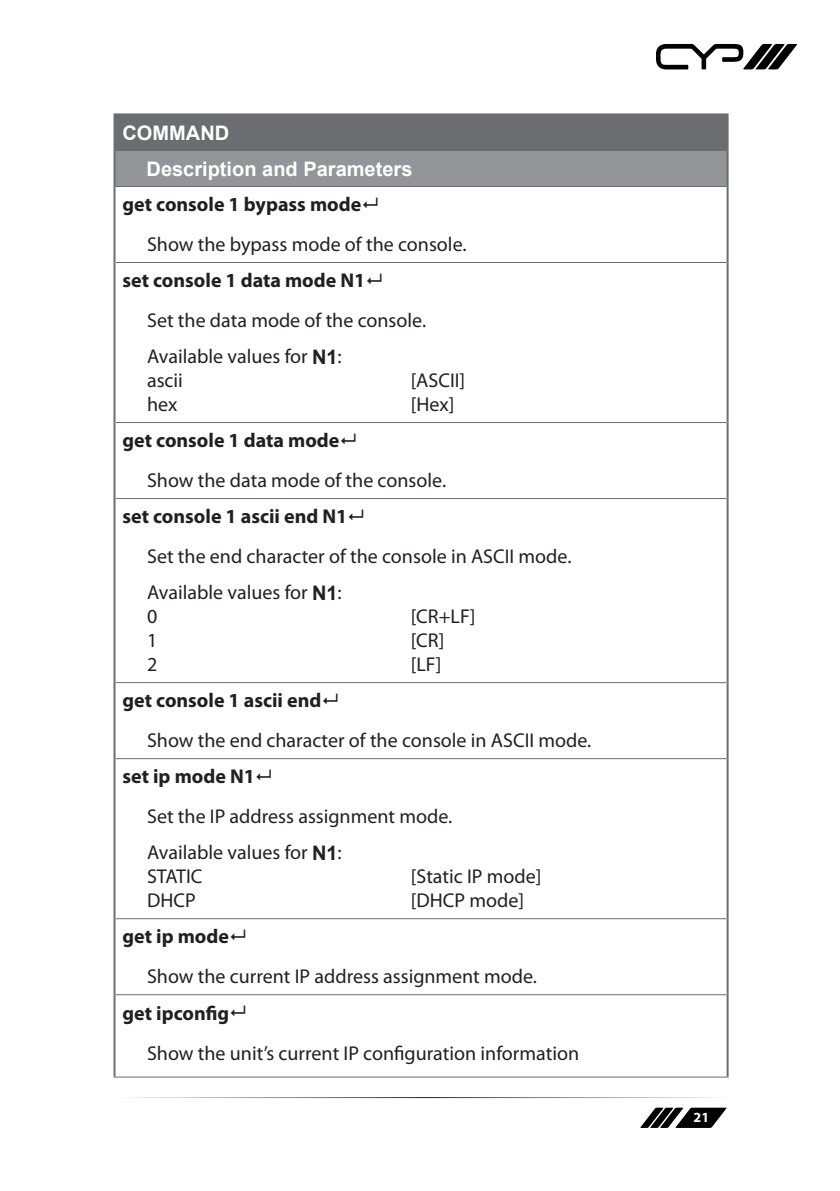
<style>
.page{position:relative;width:840px;height:1191px;background:#fff}
.page>*{position:absolute;margin:0;border:0;box-sizing:border-box;transform-origin:0 0}
.t1{font:20px/36px "Myriad Pro";color:#231f20}
.t2{font:700 20px "Myriad Pro";color:#231f20}
.t3{font:700 20px/36px "Arial";color:#fff}
.t4{font:700 14px "Myriad Pro";color:#fff}
.s1{font-family:"Arial";font-weight:700}
</style>
<div class="page">
<svg style="left:656px;top:44px;width:140px;height:25px"></svg>
<svg style="left:640px;top:1107px;width:86px;height:21px"></svg>
<div style="left:114px;top:114px;width:613px;height:36px;background:#6c6d70"></div>
<div style="left:114px;top:150px;width:613px;height:36px;background:#939598"></div>
<hr style="left:113px;top:115px;width:2px;height:35px;background:#6c6d70">
<hr style="left:113px;top:113px;width:615px;height:2px;background:#6c6d70">
<hr style="left:726px;top:115px;width:2px;height:35px;background:#6c6d70">
<hr style="left:113px;top:150px;width:2px;height:36px;background:#6c6d70">
<hr style="left:115px;top:150px;width:611px;height:1px;background:#6c6d70">
<hr style="left:726px;top:150px;width:2px;height:36px;background:#6c6d70">
<hr style="left:115px;top:186px;width:611px;height:1px;background:#6c6d70">
<hr style="left:113px;top:186px;width:2px;height:76px;background:#6c6d70">
<hr style="left:113px;top:262px;width:2px;height:160px;background:#6c6d70">
<hr style="left:113px;top:422px;width:2px;height:76px;background:#6c6d70">
<hr style="left:113px;top:498px;width:2px;height:184px;background:#6c6d70">
<hr style="left:113px;top:682px;width:2px;height:76px;background:#6c6d70">
<hr style="left:113px;top:758px;width:2px;height:160px;background:#6c6d70">
<hr style="left:113px;top:918px;width:2px;height:76px;background:#6c6d70">
<hr style="left:113px;top:994px;width:2px;height:82px;background:#6c6d70">
<hr style="left:726px;top:186px;width:2px;height:76px;background:#6c6d70">
<hr style="left:726px;top:262px;width:2px;height:160px;background:#6c6d70">
<hr style="left:726px;top:422px;width:2px;height:76px;background:#6c6d70">
<hr style="left:726px;top:498px;width:2px;height:184px;background:#6c6d70">
<hr style="left:726px;top:682px;width:2px;height:76px;background:#6c6d70">
<hr style="left:726px;top:758px;width:2px;height:160px;background:#6c6d70">
<hr style="left:726px;top:918px;width:2px;height:76px;background:#6c6d70">
<hr style="left:726px;top:994px;width:2px;height:82px;background:#6c6d70">
<hr style="left:115px;top:262px;width:611px;height:1px;background:#6c6d70">
<hr style="left:115px;top:422px;width:611px;height:1px;background:#6c6d70">
<hr style="left:115px;top:498px;width:611px;height:1px;background:#6c6d70">
<hr style="left:115px;top:682px;width:611px;height:1px;background:#6c6d70">
<hr style="left:115px;top:758px;width:611px;height:1px;background:#6c6d70">
<hr style="left:115px;top:918px;width:611px;height:1px;background:#6c6d70">
<hr style="left:115px;top:994px;width:611px;height:1px;background:#6c6d70">
<hr style="left:113px;top:1076px;width:615px;height:1px;background:#6c6d70">
<p class="t3" style="left:146px;top:115px;width:267px;text-indent:-24px">COMMAND<br>Description and Parameters</p>
<p class="t2" style="left:122px;top:191px;width:240px">get console 1 bypass mode</p>
<p class="t1" style="left:147px;top:226px;width:321px">Show the bypass mode of the console.</p>
<p class="t2" style="left:122px;top:267px;width:244px">set console 1 data mode N1</p>
<p class="t1" style="left:147px;top:302px;width:280px">Set the data mode of the console.<br>Available values for <span class="s1">N1</span>:</p>
<p class="t1" style="left:147px;top:362px;width:37px">ascii</p>
<p class="t1" style="left:410px;top:362px;width:56px">[ASCII]</p>
<p class="t1" style="left:147px;top:386px;width:32px">hex</p>
<p class="t1" style="left:410px;top:386px;width:45px">[Hex]</p>
<p class="t2" style="left:122px;top:427px;width:218px">get console 1 data mode</p>
<p class="t1" style="left:147px;top:462px;width:300px">Show the data mode of the console.</p>
<p class="t2" style="left:122px;top:503px;width:226px">set console 1 ascii end N1</p>
<p class="t1" style="left:147px;top:538px;width:425px">Set the end character of the console in ASCII mode.<br>Available values for <span class="s1">N1</span>:</p>
<p class="t1" style="left:147px;top:598px;width:12px">0</p>
<p class="t1" style="left:410px;top:598px;width:66px">[CR+LF]</p>
<p class="t1" style="left:147px;top:622px;width:12px">1</p>
<p class="t1" style="left:410px;top:622px;width:35px">[CR]</p>
<p class="t1" style="left:147px;top:646px;width:12px">2</p>
<p class="t1" style="left:410px;top:646px;width:32px">[LF]</p>
<p class="t2" style="left:122px;top:687px;width:200px">get console 1 ascii end</p>
<p class="t1" style="left:147px;top:722px;width:445px">Show the end character of the console in ASCII mode.</p>
<p class="t2" style="left:122px;top:763px;width:134px">set ip mode N1</p>
<p class="t1" style="left:147px;top:798px;width:306px">Set the IP address assignment mode.<br>Available values for <span class="s1">N1</span>:</p>
<p class="t1" style="left:147px;top:858px;width:57px">STATIC</p>
<p class="t1" style="left:410px;top:858px;width:132px">[Static IP mode]</p>
<p class="t1" style="left:147px;top:882px;width:50px">DHCP</p>
<p class="t1" style="left:410px;top:882px;width:115px">[DHCP mode]</p>
<p class="t2" style="left:122px;top:923px;width:108px">get ip mode</p>
<p class="t1" style="left:147px;top:958px;width:391px">Show the current IP address assignment mode.</p>
<p class="t2" style="left:122px;top:999px;width:108px">get ipconfig</p>
<p class="t1" style="left:147px;top:1034px;width:433px">Show the unit’s current IP configuration information</p>
<p class="t4" style="left:693px;top:1108px;width:17px">21</p>
</div>
